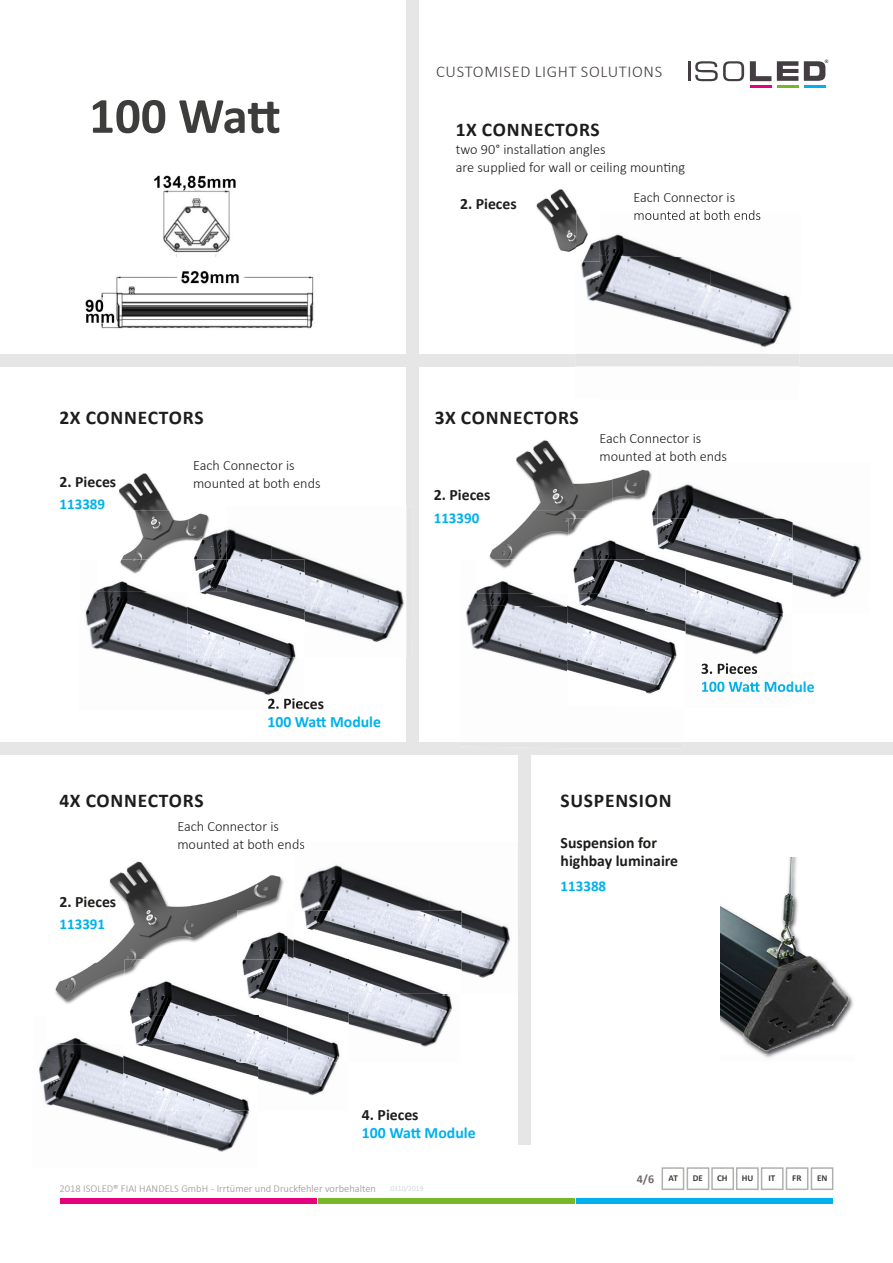
<style>
.page{position:relative;width:893px;height:1263px;background:#fff}
.page>*{position:absolute;margin:0;border:0;box-sizing:border-box;transform-origin:0 0}
.t1{font:700 51px "Calibri";letter-spacing:-.005em;color:#3d3d3c}
.t2{font:700 19.5px "Calibri";letter-spacing:.04em;color:#1d1d1b}
.t3{font:300 16.5px "Calibri";letter-spacing:.04em;color:#423d42}
.t4{font:700 15.75px/18px "Calibri";color:#1d1d1b}
.t5{font:700 15.75px "Calibri";color:#00b1eb}
.t6{font:700 15px "Calibri";color:#00b1eb}
.t7{font:300 14.25px/18px "Calibri";color:#1d1d1b}
.t8{font:700 12px "Calibri";color:#71696d}
.t9{font:300 10.5px "Calibri";color:#978f92}
.t10{font:700 9px "Calibri";color:#3d3d3c}
.t11{font:300 7.5px "Calibri";color:#c7c7c6}
</style>
<div class="page">
<div style="left:60px;top:1198px;width:256px;height:6px;background:#e6007e"></div>
<div style="left:576px;top:1198px;width:257px;height:6px;background:#00b1eb"></div>
<div style="left:318px;top:1198px;width:257px;height:6px;background:#76b82a"></div>
<div style="left:736px;top:1167px;width:23px;height:23px;border:2px solid #b0b0af"></div>
<div style="left:661px;top:1167px;width:23px;height:23px;border:2px solid #b0b0af"></div>
<div style="left:687px;top:1167px;width:22px;height:23px;border:2px solid #b0b0af"></div>
<div style="left:711px;top:1167px;width:23px;height:23px;border:2px solid #b0b0af"></div>
<div style="left:761px;top:1167px;width:23px;height:23px;border:2px solid #b0b0af"></div>
<div style="left:786px;top:1167px;width:22px;height:23px;border:2px solid #b0b0af"></div>
<div style="left:811px;top:1167px;width:22px;height:23px;border:2px solid #b0b0af"></div>
<hr style="left:688px;top:61px;width:3px;height:20px;background:#433e42">
<svg style="left:695px;top:61px;width:49px;height:20px"></svg>
<svg style="left:750px;top:61px;width:21px;height:20px"></svg>
<svg style="left:777px;top:61px;width:21px;height:20px"></svg>
<hr style="left:750px;top:85px;width:21px;height:2px;background:#e6007e">
<hr style="left:777px;top:85px;width:21px;height:2px;background:#76b82a">
<hr style="left:804px;top:85px;width:21px;height:2px;background:#00b1eb">
<svg style="left:804px;top:60px;width:24px;height:21px"></svg>
<div style="left:0;top:742px;width:893px;height:13px;background:#e6e6e6"></div>
<div style="left:0;top:354px;width:893px;height:12px;background:#e6e6e6"></div>
<div style="left:406px;top:354px;width:13px;height:390px;background:#e6e6e6"></div>
<div style="left:406px;top:0;width:13px;height:378px;background:#e6e6e6"></div>
<div style="left:518px;top:755px;width:12px;height:390px;background:#e6e6e6"></div>
<img style="left:119px;top:473px;width:50px;height:37px">
<img style="left:122px;top:510px;width:66px;height:49px">
<img style="left:536px;top:189px;width:41px;height:63px">
<img style="left:489px;top:440px;width:123px;height:119px">
<img style="left:612px;top:469px;width:33px;height:34px">
<img style="left:601px;top:451px;width:11px;height:10px">
<img style="left:95px;top:861px;width:96px;height:102px">
<img style="left:191px;top:875px;width:93px;height:67px">
<img style="left:55px;top:963px;width:68px;height:41px">
<img style="left:720px;top:857px;width:133px;height:201px">
<img style="left:85px;top:175px;width:229px;height:154px">
<img style="left:575px;top:258px;width:133px;height:109px">
<img style="left:708px;top:217px;width:93px;height:150px">
<img style="left:600px;top:213px;width:112px;height:45px">
<img style="left:575px;top:354px;width:224px;height:12px">
<img style="left:576px;top:212px;width:24px;height:49px">
<img style="left:635px;top:212px;width:125px;height:8px">
<img style="left:765px;top:513px;width:97px;height:85px">
<img style="left:645px;top:470px;width:120px;height:49px">
<img style="left:272px;top:545px;width:132px;height:97px">
<img style="left:188px;top:513px;width:84px;height:46px">
<img style="left:430px;top:900px;width:80px;height:78px">
<img style="left:300px;top:846px;width:130px;height:65px">
<svg style="left:295px;top:842px;width:9px;height:7px"></svg>
<img style="left:236px;top:911px;width:58px;height:48px">
<img style="left:349px;top:994px;width:103px;height:53px">
<img style="left:294px;top:911px;width:167px;height:83px">
<img style="left:123px;top:959px;width:135px;height:85px">
<img style="left:258px;top:959px;width:91px;height:137px">
<img style="left:294px;top:959px;width:55px;height:35px">
<img style="left:39px;top:1016px;width:129px;height:120px">
<img style="left:166px;top:1111px;width:83px;height:41px">
<img style="left:123px;top:1044px;width:135px;height:67px">
<img style="left:236px;top:1016px;width:22px;height:46px">
<img style="left:85px;top:559px;width:128px;height:120px">
<img style="left:213px;top:658px;width:82px;height:37px">
<img style="left:268px;top:698px;width:36px;height:11px">
<img style="left:187px;top:559px;width:118px;height:99px">
<img style="left:187px;top:559px;width:40px;height:33px">
<img style="left:685px;top:613px;width:98px;height:61px">
<img style="left:568px;top:519px;width:90px;height:40px">
<img style="left:702px;top:663px;width:55px;height:11px">
<img style="left:702px;top:681px;width:89px;height:11px">
<img style="left:658px;top:519px;width:135px;height:94px">
<img style="left:466px;top:607px;width:101px;height:65px">
<img style="left:468px;top:590px;width:99px;height:17px">
<img style="left:477px;top:559px;width:168px;height:35px">
<img style="left:567px;top:594px;width:118px;height:100px">
<img style="left:645px;top:559px;width:40px;height:54px">
<h1 class="t1" style="left:89px;top:80px;width:193px">100 Watt</h1>
<p class="t3" style="left:436px;top:62px;width:228px">CUSTOMISED LIGHT SOLUTIONS</p>
<h2 class="t2" style="left:456px;top:116px;width:146px">1X CONNECTORS</h2>
<p class="t7" style="left:456px;top:140px;width:231px">two 90° installation angles<br>are supplied for wall or ceiling mounting</p>
<p class="t4" style="left:460px;top:194px;width:58px">2. Pieces</p>
<p class="t7" style="left:633px;top:188px;width:103px">Each Connector is</p>
<h2 class="t2" style="left:60px;top:403px;width:146px">2X CONNECTORS</h2>
<p class="t4" style="left:60px;top:472px;width:58px">2. Pieces</p>
<p class="t6" style="left:60px;top:494px;width:47px">113389</p>
<p class="t7" style="left:193px;top:456px;width:129px">Each Connector is mounted at both ends</p>
<h2 class="t2" style="left:435px;top:404px;width:146px">3X CONNECTORS</h2>
<p class="t4" style="left:434px;top:485px;width:58px">2. Pieces</p>
<p class="t6" style="left:434px;top:507px;width:47px">113390</p>
<p class="t7" style="left:599px;top:429px;width:129px">Each Connector is mounted at both ends</p>
<p class="t5" style="left:267px;top:710px;width:115px">100 Watt Module</p>
<h2 class="t2" style="left:60px;top:786px;width:146px">4X CONNECTORS</h2>
<h2 class="t2" style="left:560px;top:786px;width:113px">SUSPENSION</h2>
<p class="t4" style="left:60px;top:892px;width:58px">2. Pieces</p>
<p class="t6" style="left:60px;top:913px;width:47px">113391</p>
<p class="t7" style="left:177px;top:817px;width:129px">Each Connector is mounted at both ends</p>
<p class="t4" style="left:362px;top:1105px;width:58px">4. Pieces</p>
<p class="t5" style="left:362px;top:1121px;width:115px">100 Watt Module</p>
<p class="t9" style="left:60px;top:1182px;width:318px">2018 ISOLED® FIAI HANDELS GmbH - Irrtümer und Druckfehler vorbehalten</p>
<p class="t11" style="left:390px;top:1184px;width:35px">0310/2019</p>
<p class="t4" style="left:561px;top:833px;width:119px">Suspension for highbay luminaire</p>
<p class="t6" style="left:561px;top:876px;width:47px">113388</p>
<p class="t8" style="left:637px;top:1171px;width:19px">4/6</p>
<p class="t10" style="left:669px;top:1172px;width:11px">AT</p>
<p class="t10" style="left:693px;top:1172px;width:12px">DE</p>
<p class="t10" style="left:717px;top:1171px;width:12px">CH</p>
<p class="t10" style="left:742px;top:1172px;width:13px">HU</p>
<p class="t10" style="left:768px;top:1172px;width:8px">IT</p>
<p class="t10" style="left:792px;top:1172px;width:11px">FR</p>
<p class="t10" style="left:817px;top:1172px;width:12px">EN</p>
</div>
